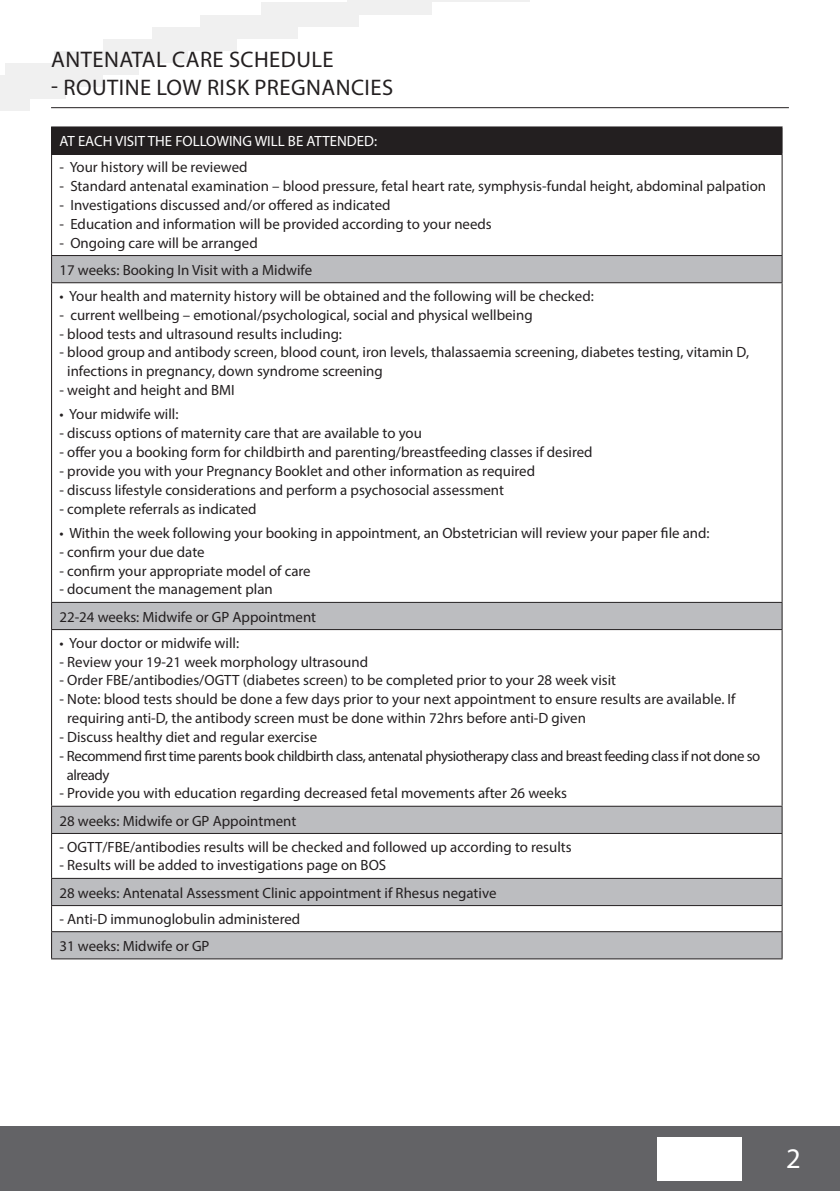
<style>
.page{position:relative;width:840px;height:1191px;background:#fff}
.page>*{position:absolute;margin:0;border:0;box-sizing:border-box;transform-origin:0 0}
.t1{font:28.6px "Myriad Pro";color:#fff}
.t2{font:22.6px "Myriad Pro";letter-spacing:.02em;color:#231f20}
.Main_body{font:14.8px/18.8px "Myriad Pro";color:#231f20}
.Main_body-2{font:14.8px/18.8px "Myriad Pro";letter-spacing:-.03em;color:#231f20}
.Main_body-3{font:14.8px "Myriad Pro";color:#fff}
</style>
<div class="page">
<div style="left:0;top:1126px;width:839px;height:65px;background:#636366"></div>
<div style="left:657px;top:1137px;width:84px;height:43px;background:#fff"></div>
<hr style="left:51px;top:107px;width:737px;height:1px;background:#231f20">
<div style="left:52px;top:127px;width:729px;height:27px;background:#231f20"></div>
<svg style="left:52px;top:256px;width:729px;height:373px"></svg>
<svg style="left:52px;top:806px;width:729px;height:152px;fill:#bcbdc0"></svg>
<hr style="left:51px;top:126px;width:731px;height:1px;background:#231f20">
<svg style="left:51px;top:127px;width:1px;height:27px"></svg>
<svg style="left:781px;top:127px;width:1px;height:27px"></svg>
<hr style="left:51px;top:154px;width:731px;height:1px;background:#231f20">
<hr style="left:51px;top:155px;width:1px;height:100px;background:#231f20">
<hr style="left:781px;top:155px;width:1px;height:100px;background:#231f20">
<hr style="left:51px;top:255px;width:731px;height:1px;background:#231f20">
<svg style="left:51px;top:256px;width:1px;height:26px"></svg>
<svg style="left:781px;top:256px;width:1px;height:26px"></svg>
<hr style="left:51px;top:282px;width:731px;height:1px;background:#231f20">
<hr style="left:51px;top:283px;width:1px;height:319px;background:#231f20">
<hr style="left:781px;top:283px;width:1px;height:319px;background:#231f20">
<hr style="left:51px;top:602px;width:731px;height:1px;background:#231f20">
<svg style="left:51px;top:603px;width:1px;height:26px"></svg>
<svg style="left:781px;top:603px;width:1px;height:26px"></svg>
<hr style="left:51px;top:629px;width:731px;height:1px;background:#231f20">
<hr style="left:51px;top:630px;width:1px;height:175px;background:#231f20">
<hr style="left:781px;top:630px;width:1px;height:175px;background:#231f20">
<hr style="left:51px;top:805px;width:731px;height:1px;background:#231f20">
<svg style="left:51px;top:806px;width:1px;height:27px"></svg>
<svg style="left:781px;top:806px;width:1px;height:27px"></svg>
<hr style="left:51px;top:833px;width:731px;height:1px;background:#231f20">
<hr style="left:51px;top:834px;width:1px;height:44px;background:#231f20">
<hr style="left:781px;top:834px;width:1px;height:44px;background:#231f20">
<hr style="left:51px;top:878px;width:731px;height:1px;background:#231f20">
<hr style="left:51px;top:905px;width:731px;height:1px;background:#231f20">
<hr style="left:51px;top:931px;width:731px;height:1px;background:#231f20">
<svg style="left:51px;top:879px;width:1px;height:79px"></svg>
<svg style="left:781px;top:879px;width:1px;height:79px"></svg>
<hr style="left:51px;top:958px;width:731px;height:1px;background:#231f20">
<p class="t2" style="left:51px;top:45px;width:284px">ANTENATAL CARE SCHEDULE</p>
<p class="t2" style="left:51px;top:74px;width:343px">- ROUTINE LOW RISK PREGNANCIES</p>
<p class="Main_body-3" style="left:59px;top:132px;width:319px">AT EACH VISIT THE FOLLOWING WILL BE ATTENDED:</p>
<p class="Main_body" style="left:59px;top:158px;width:189px">- Your history will be reviewed</p>
<p class="Main_body" style="left:59px;top:177px;width:707px">- Standard antenatal examination – blood pressure, fetal heart rate, symphysis-fundal height, abdominal palpation</p>
<p class="Main_body" style="left:59px;top:195px;width:332px">- Investigations discussed and/or offered as indicated</p>
<p class="Main_body" style="left:59px;top:214px;width:433px">- Education and information will be provided according to your needs</p>
<p class="Main_body" style="left:59px;top:233px;width:200px">- Ongoing care will be arranged</p>
<p class="Main_body" style="left:59px;top:260px;width:254px">17 weeks: Booking In Visit with a Midwife</p>
<p class="Main_body" style="left:59px;top:286px;width:535px">• Your health and maternity history will be obtained and the following will be checked:</p>
<p class="Main_body" style="left:59px;top:305px;width:474px">- current wellbeing – emotional/psychological, social and physical wellbeing</p>
<p class="Main_body" style="left:59px;top:324px;width:284px">- blood tests and ultrasound results including:</p>
<p class="Main_body" style="left:67px;top:343px;width:683px;text-indent:-8px">- blood group and antibody screen, blood count, iron levels, thalassaemia screening, diabetes testing, vitamin D, infections in pregnancy, down syndrome screening</p>
<p class="Main_body" style="left:59px;top:380px;width:177px">- weight and height and BMI</p>
<p class="Main_body" style="left:59px;top:405px;width:120px">• Your midwife will:</p>
<p class="Main_body" style="left:59px;top:424px;width:363px">- discuss options of maternity care that are available to you</p>
<p class="Main_body" style="left:59px;top:442px;width:534px">- offer you a booking form for childbirth and parenting/breastfeeding classes if desired</p>
<p class="Main_body" style="left:59px;top:461px;width:477px">- provide you with your Pregnancy Booklet and other information as required</p>
<p class="Main_body" style="left:59px;top:480px;width:446px">- discuss lifestyle considerations and perform a psychosocial assessment</p>
<p class="Main_body" style="left:59px;top:499px;width:198px">- complete referrals as indicated</p>
<p class="Main_body" style="left:59px;top:523px;width:651px">• Within the week following your booking in appointment, an Obstetrician will review your paper file and:</p>
<p class="Main_body" style="left:59px;top:542px;width:146px">- confirm your due date</p>
<p class="Main_body" style="left:59px;top:561px;width:252px">- confirm your appropriate model of care</p>
<p class="Main_body" style="left:59px;top:580px;width:215px">- document the management plan</p>
<p class="Main_body" style="left:59px;top:607px;width:258px">22-24 weeks: Midwife or GP Appointment</p>
<p class="Main_body" style="left:59px;top:633px;width:181px">• Your doctor or midwife will:</p>
<p class="Main_body" style="left:59px;top:652px;width:310px">- Review your 19-21 week morphology ultrasound</p>
<p class="Main_body" style="left:59px;top:671px;width:558px">- Order FBE/antibodies/OGTT (diabetes screen) to be completed prior to your 28 week visit</p>
<p class="Main_body" style="left:67px;top:689px;width:669px;text-indent:-8px">- Note: blood tests should be done a few days prior to your next appointment to ensure results are available. If requiring anti-D, the antibody screen must be done within 72hrs before anti-D given</p>
<p class="Main_body" style="left:59px;top:727px;width:259px">- Discuss healthy diet and regular exercise</p>
<p class="Main_body-2" style="left:67px;top:746px;width:694px;text-indent:-7px">- Recommend first time parents book childbirth class, antenatal physiotherapy class and breast feeding class if not done so already</p>
<p class="Main_body" style="left:59px;top:783px;width:508px">- Provide you with education regarding decreased fetal movements after 26 weeks</p>
<p class="Main_body" style="left:59px;top:811px;width:238px">28 weeks: Midwife or GP Appointment</p>
<p class="Main_body" style="left:59px;top:837px;width:513px">- OGTT/FBE/antibodies results will be checked and followed up according to results</p>
<p class="Main_body" style="left:59px;top:856px;width:328px">- Results will be added to investigations page on BOS</p>
<p class="Main_body" style="left:59px;top:883px;width:438px">28 weeks: Antenatal Assessment Clinic appointment if Rhesus negative</p>
<p class="Main_body" style="left:59px;top:909px;width:242px">- Anti-D immunoglobulin administered</p>
<p class="Main_body" style="left:59px;top:936px;width:151px">31 weeks: Midwife or GP</p>
<h1 class="t1" style="left:785px;top:1141px;width:16px">2</h1>
</div>
